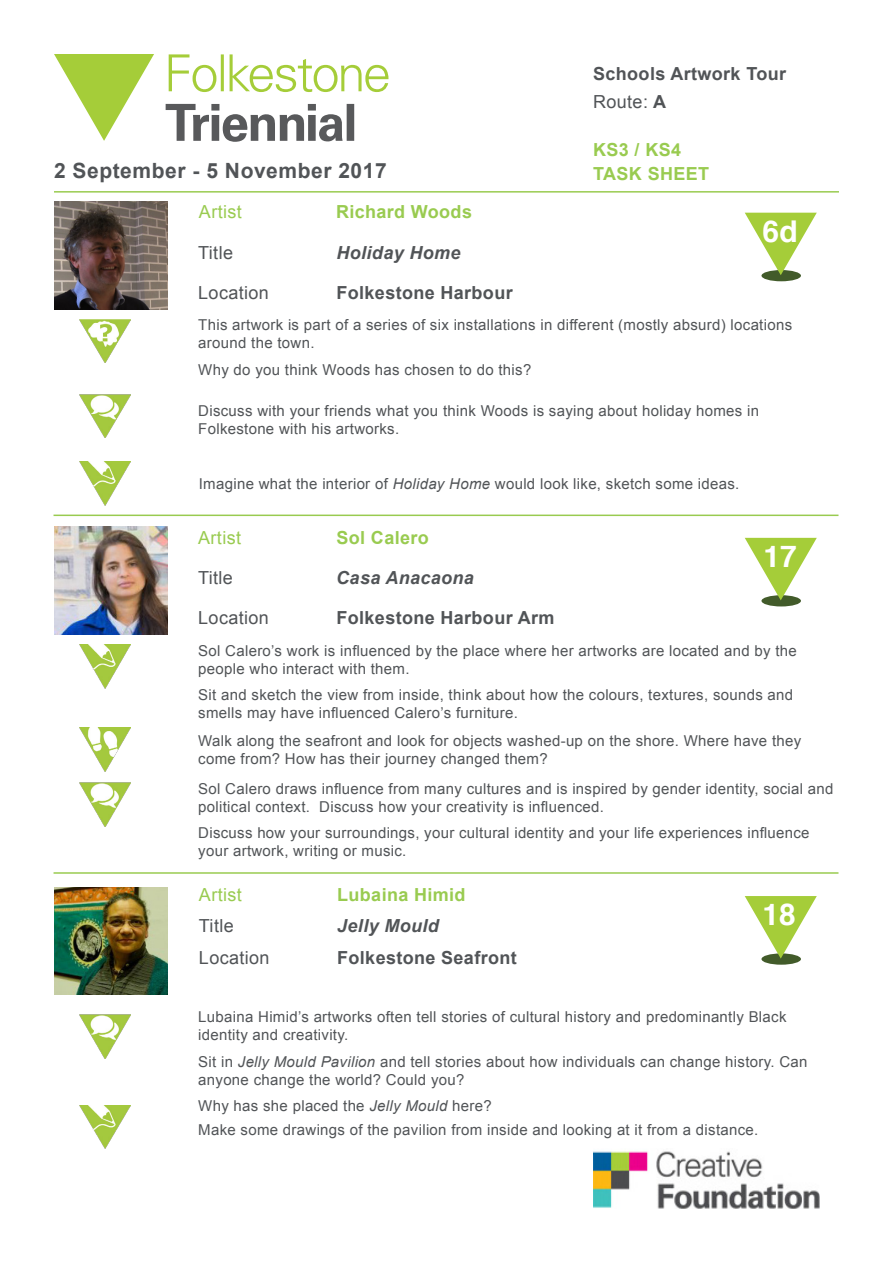
<style>
.page{position:relative;width:893px;height:1263px;background:#fff}
.page>*{position:absolute;margin:0;border:0;box-sizing:border-box;transform-origin:0 0}
.t1{font:700 30px "Helvetica";color:#fff}
.t2{font:700 21px "Arial";letter-spacing:.025em;color:#515457}
.t3{font:700 18px "Arial";letter-spacing:.02em;color:#515457}
.t4{font:700 18px "Arial";letter-spacing:.02em;color:#99cb50}
.t5{font:18px "Arial";letter-spacing:.02em;color:#515457}
.t6{font:italic 700 18px "Arial";letter-spacing:.02em;color:#515457}
.t7{font:18px "Arial";letter-spacing:.02em;color:#99cb50}
.t8{font:15px/18px "Arial";letter-spacing:.02em;color:#515457}
.s1{font-weight:700}
.s2{font-style:italic}
</style>
<div class="page">
<svg style="left:166px;top:104px;width:188px;height:37px"></svg>
<svg style="left:169px;top:54px;width:219px;height:38px"></svg>
<svg style="left:54px;top:54px;width:100px;height:87px"></svg>
<hr style="left:54px;top:191px;width:785px;height:2px;background:#99cb50">
<hr style="left:54px;top:515px;width:784px;height:1px;background:#99cb50">
<img style="left:54px;top:202px;width:113px;height:107px">
<img style="left:80px;top:462px;width:50px;height:43px">
<img style="left:80px;top:395px;width:50px;height:43px">
<img style="left:80px;top:319px;width:50px;height:44px">
<img style="left:79px;top:645px;width:51px;height:44px">
<img style="left:79px;top:1105px;width:51px;height:44px">
<img style="left:79px;top:728px;width:51px;height:43px">
<img style="left:79px;top:783px;width:51px;height:44px">
<img style="left:54px;top:527px;width:113px;height:107px">
<hr style="left:54px;top:872px;width:784px;height:2px;background:#99cb50">
<img style="left:54px;top:888px;width:113px;height:106px">
<img style="left:79px;top:1015px;width:51px;height:43px">
<img style="left:593px;top:1151px;width:227px;height:58px">
<div style="left:761px;top:953px;width:40px;height:12px;background:#425b2a;border-radius:50%"></div>
<svg style="left:745px;top:896px;width:72px;height:62px"></svg>
<div style="left:761px;top:270px;width:40px;height:11px;background:#425b2a;border-radius:50%"></div>
<svg style="left:745px;top:213px;width:72px;height:62px"></svg>
<div style="left:761px;top:595px;width:40px;height:11px;background:#425b2a;border-radius:50%"></div>
<svg style="left:745px;top:538px;width:72px;height:62px"></svg>
<p class="t2" style="left:54px;top:157px;width:334px">2 September - 5 November 2017</p>
<p class="t7" style="left:199px;top:200px;width:44px">Artist</p>
<p class="t4" style="left:336px;top:200px;width:138px">Richard Woods</p>
<p class="t5" style="left:198px;top:241px;width:36px">Title</p>
<p class="t6" style="left:337px;top:241px;width:125px">Holiday Home</p>
<p class="t5" style="left:198px;top:280px;width:72px">Location</p>
<p class="t3" style="left:337px;top:280px;width:178px">Folkestone Harbour</p>
<p class="t3" style="left:593px;top:62px;width:194px">Schools Artwork Tour</p>
<p class="t5" style="left:593px;top:90px;width:74px">Route: <span class="s1">A</span></p>
<p class="t4" style="left:593px;top:138px;width:89px">KS3 / KS4</p>
<p class="t4" style="left:593px;top:162px;width:117px">TASK SHEET</p>
<p class="t1" style="left:763px;top:207px;width:37px">6d</p>
<p class="t8" style="left:198px;top:316px;width:595px">This artwork is part of a series of six installations in different (mostly absurd) locations around the town.</p>
<p class="t8" style="left:198px;top:361px;width:335px">Why do you think Woods has chosen to do this?</p>
<p class="t8" style="left:198px;top:402px;width:562px">Discuss with your friends what you think Woods is saying about holiday homes in<br>Folkestone with his artworks.</p>
<p class="t8" style="left:199px;top:475px;width:542px">Imagine what the interior of <span class="s2">Holiday Home</span> would look like, sketch some ideas.</p>
<p class="t7" style="left:198px;top:526px;width:44px">Artist</p>
<p class="t4" style="left:337px;top:526px;width:94px">Sol Calero</p>
<p class="t5" style="left:198px;top:566px;width:36px">Title</p>
<p class="t6" style="left:336px;top:566px;width:139px">Casa Anacaona</p>
<p class="t5" style="left:198px;top:605px;width:72px">Location</p>
<p class="t3" style="left:337px;top:605px;width:219px">Folkestone Harbour Arm</p>
<p class="t1" style="left:763px;top:532px;width:35px">17</p>
<p class="t8" style="left:198px;top:642px;width:600px">Sol Calero’s work is influenced by the place where her artworks are located and by the people who interact with them.</p>
<p class="t8" style="left:198px;top:686px;width:596px">Sit and sketch the view from inside, think about how the colours, textures, sounds and smells may have influenced Calero’s furniture.</p>
<p class="t8" style="left:198px;top:732px;width:604px">Walk along the seafront and look for objects washed-up on the shore. Where have they come from? How has their journey changed them?</p>
<p class="t8" style="left:198px;top:780px;width:637px">Sol Calero draws influence from many cultures and is inspired by gender identity, social and political context. Discuss how your creativity is influenced.</p>
<p class="t8" style="left:198px;top:824px;width:613px">Discuss how your surroundings, your cultural identity and your life experiences influence your artwork, writing or music.</p>
<p class="t7" style="left:199px;top:883px;width:44px">Artist</p>
<p class="t4" style="left:337px;top:883px;width:130px">Lubaina Himid</p>
<p class="t5" style="left:199px;top:914px;width:36px">Title</p>
<p class="t6" style="left:337px;top:914px;width:103px">Jelly Mould</p>
<p class="t5" style="left:199px;top:945px;width:72px">Location</p>
<p class="t3" style="left:337px;top:945px;width:181px">Folkestone Seafront</p>
<p class="t1" style="left:762px;top:890px;width:35px">18</p>
<p class="t8" style="left:198px;top:1008px;width:590px">Lubaina Himid’s artworks often tell stories of cultural history and predominantly Black identity and creativity.</p>
<p class="t8" style="left:198px;top:1052px;width:611px">Sit in <span class="s2">Jelly Mould Pavilion</span> and tell stories about how individuals can change history. Can anyone change the world? Could you?</p>
<p class="t8" style="left:198px;top:1097px;width:295px">Why has she placed the <span class="s2">Jelly Mould</span> here?</p>
<p class="t8" style="left:198px;top:1121px;width:562px">Make some drawings of the pavilion from inside and looking at it from a distance.</p>
</div>
